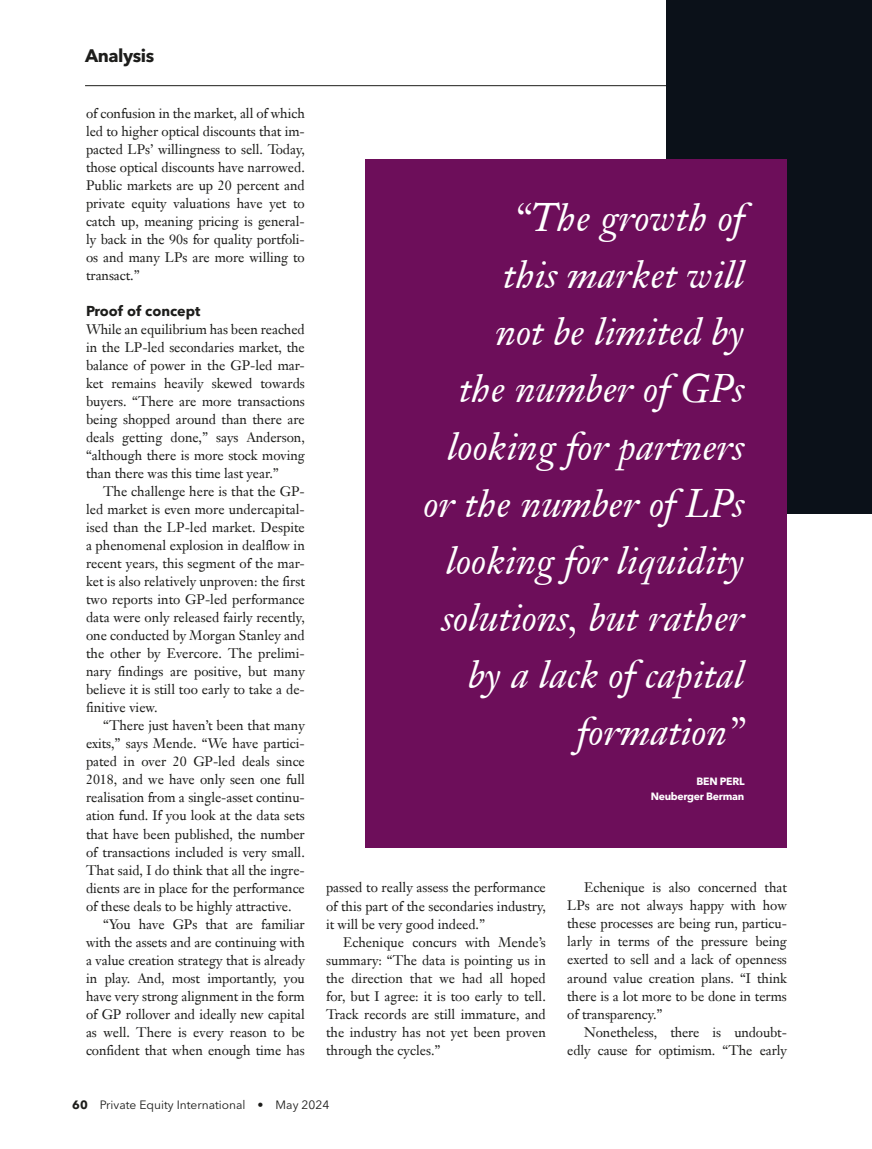
<style>
.page{position:relative;width:872px;height:1149px;background:#fff}
.page>*{position:absolute;margin:0;border:0;box-sizing:border-box;transform-origin:0 0}
.t1{font:italic 39px/57px "Janson Text LT Pro";color:#fff;text-align:right}
.t2{font:700 18px "Avenir Next LT Pro";letter-spacing:-.025em;color:#1d1d1b}
.t3{font:700 14.25px "Avenir Next LT Pro";color:#1d1d1b}
.t4{font:13.5px/18px "Janson Text LT Pro";letter-spacing:-.005em;color:#1d1d1b;text-align:justify}
.t5{font:12px "Avenir Next LT Pro";color:#1d1d1b}
.t6{font:700 10.5px/15px "Avenir Next LT Pro";letter-spacing:-.025em;color:#fff;text-align:right}
.s1{font-weight:700}
</style>
<div class="page">
<hr style="left:85px;top:85px;width:787px;height:1px;background:#1d1d1b">
<div style="left:667px;top:0;width:205px;height:513px;background:#0b1119"></div>
<div style="left:365px;top:159px;width:422px;height:688px;background:#6d0e5a"></div>
<h2 class="t2" style="left:85px;top:45px;width:71px">Analysis</h2>
<p class="t4" style="left:86px;top:104px;width:220px">of confusion in the market, all of which led to higher optical discounts that im&shy;pacted LPs’ willingness to sell. Today, those optical discounts have narrowed.<br>Public markets are up 20 percent and private equity valuations have yet to catch up, meaning pricing is general&shy;ly back in the 90s for quality portfoli&shy;os and many LPs are more willing to transact.”</p>
<p class="t3" style="left:86px;top:302px;width:116px">Proof of concept</p>
<p class="t4" style="left:86px;top:320px;width:220px">While an equilibrium has been reached in the LP-led secondaries market, the balance of power in the GP-led mar&shy;ket remains heavily skewed towards buyers. “There are more transactions being shopped around than there are deals getting done,” says Anderson, “although there is more stock moving than there was this time last year.”</p>
<p class="t4" style="left:86px;top:482px;width:220px;text-indent:17px">The challenge here is that the GP&shy;led market is even more undercapital&shy;ised than the LP-led market. Despite a phenomenal explosion in dealflow in recent years, this segment of the mar&shy;ket is also relatively unproven: the first two reports into GP-led performance data were only released fairly recently, one conducted by Morgan Stanley and the other by Evercore. The prelimi&shy;nary findings are positive, but many believe it is still too early to take a de&shy;finitive view.</p>
<p class="t4" style="left:103px;top:716px;width:203px">“There just haven’t been that many</p>
<p class="t4" style="left:86px;top:734px;width:220px">exits,” says Mende. “We have partici-</p>
<p class="t4" style="left:86px;top:752px;width:220px">pated in over 20 GP-led deals since</p>
<p class="t4" style="left:86px;top:770px;width:220px">2018, and we have only seen one full</p>
<p class="t4" style="left:86px;top:788px;width:220px">realisation from a single-asset continu-</p>
<p class="t4" style="left:86px;top:806px;width:220px">ation fund. If you look at the data sets</p>
<p class="t4" style="left:86px;top:824px;width:220px">that have been published, the number</p>
<p class="t4" style="left:86px;top:842px;width:220px">of transactions included is very small.</p>
<p class="t4" style="left:86px;top:860px;width:220px">That said, I do think that all the ingre-</p>
<p class="t4" style="left:86px;top:878px;width:220px">dients are in place for the performance</p>
<p class="t4" style="left:86px;top:896px;width:207px">of these deals to be highly attractive.</p>
<p class="t4" style="left:103px;top:914px;width:203px">“You have GPs that are familiar</p>
<p class="t4" style="left:86px;top:932px;width:220px">with the assets and are continuing with</p>
<p class="t4" style="left:86px;top:950px;width:220px">a value creation strategy that is already</p>
<p class="t4" style="left:86px;top:968px;width:220px">in play. And, most importantly, you</p>
<p class="t4" style="left:86px;top:986px;width:220px">have very strong alignment in the form</p>
<p class="t4" style="left:86px;top:1004px;width:220px">of GP rollover and ideally new capital</p>
<p class="t4" style="left:86px;top:1022px;width:220px">as well. There is every reason to be</p>
<p class="t4" style="left:86px;top:1040px;width:220px">confident that when enough time has</p>
<h1 class="t1" style="left:423px;top:189px;width:322px">“The growth of<br>this market will<br>not be limited by<br>the number of GPs looking for partners or the number of LPs looking for liquidity solutions, but rather by a lack of capital formation”</h1>
<p class="t6" style="left:650px;top:773px;width:95px">BEN PERL<br>Neuberger Berman</p>
<p class="t4" style="left:326px;top:878px;width:221px">passed to really assess the performance of this part of the secondaries industry, it will be very good indeed.”</p>
<p class="t4" style="left:326px;top:932px;width:221px;text-indent:17px">Echenique concurs with Mende’s summary: “The data is pointing us in the direction that we had all hoped for, but I agree: it is too early to tell.<br>Track records are still immature, and the industry has not yet been proven through the cycles.”</p>
<p class="t4" style="left:567px;top:878px;width:221px;text-indent:17px">Echenique is also concerned that LPs are not always happy with how these processes are being run, particu&shy;larly in terms of the pressure being exerted to sell and a lack of openness around value creation plans. “I think there is a lot more to be done in terms of transparency.”</p>
<p class="t4" style="left:567px;top:1022px;width:221px;text-align:right">Nonetheless, there is undoubt&shy;edly cause for optimism. “The early</p>
<p class="t5" style="left:72px;top:1097px;width:258px"><span class="s1">60</span> Private Equity International • May 2024</p>
</div>
